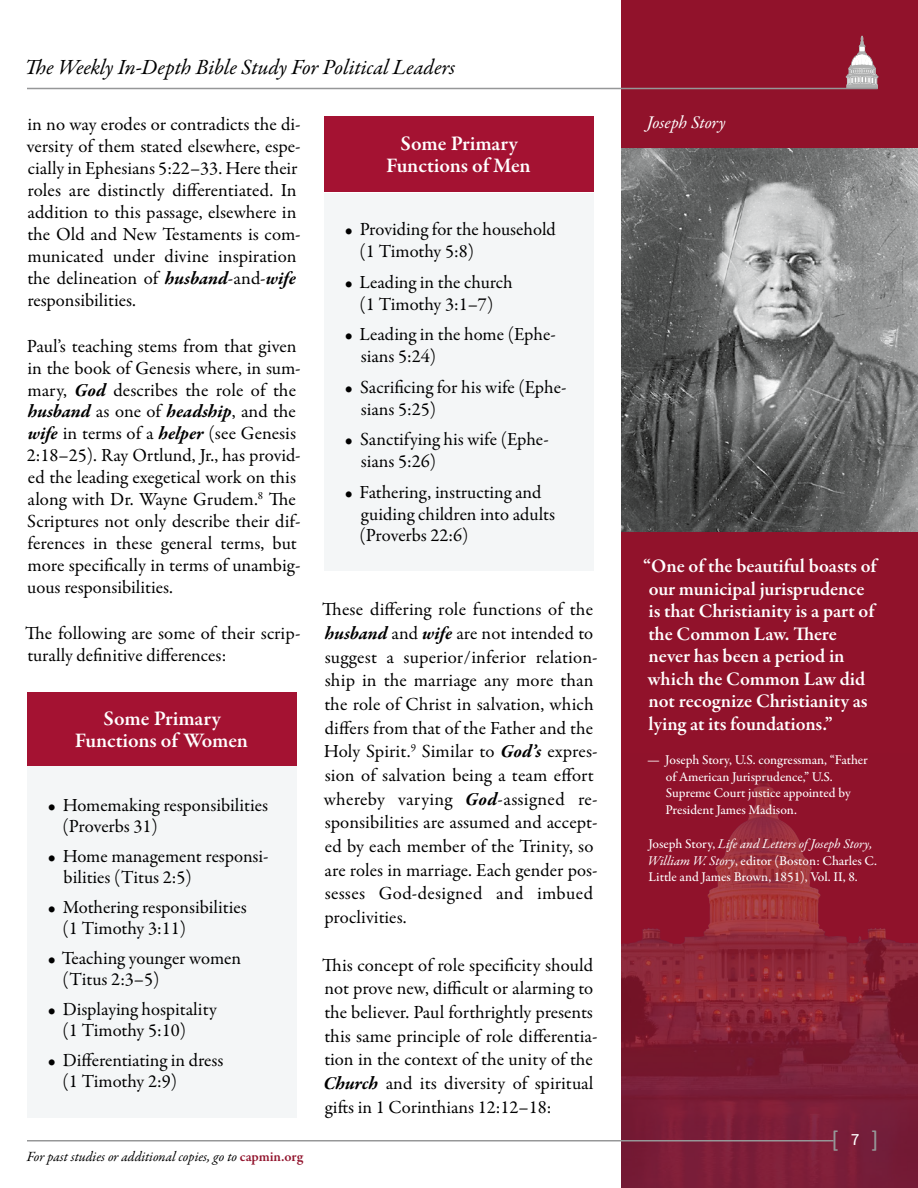
<style>
.page{position:relative;width:918px;height:1188px;background:#fff}
.page>*{position:absolute;margin:0;border:0;box-sizing:border-box;transform-origin:0 0}
.t1{font:24px "Calibri";color:#969798}
.t2{font:italic 21.75px "Garamond Premr Pro";letter-spacing:-.005em;color:#000}
.Body{font:600 21px/21.8px "Garamond Premr Pro";letter-spacing:-.01em;color:#fff;text-align:center}
.t3{font:600 19.5px/22.5px "Garamond Premr Pro";letter-spacing:-.005em;color:#fff}
.Body-2{font:18.6px/21.9px "Garamond Premr Pro";color:#000}
.Name{font:italic 18px "Garamond Premr Pro";letter-spacing:-.005em;color:#fff}
.t4{font:italic 14.1px "Garamond Premr Pro";letter-spacing:-.005em;color:#000}
.Attribution{font:500 13.5px/16.5px "Garamond Premr Pro";letter-spacing:-.005em;color:#fff}
.Source{font:500 13.5px/16.5px "Garamond Premr Pro";color:#fff}
.s1{font-weight:700;font-style:italic}
.s2{font-weight:600;font-style:normal;color:#91122b}
.s3{font-weight:400;font-style:italic}
.s4{font-family:"Nitti Grotesk";font-size:19.5px;color:#fff}
</style>
<div class="page">
<img style="left:621px;top:0;width:297px;height:1188px">
<hr style="left:27px;top:1140px;width:807px;height:2px;background:#969798">
<svg style="left:846px;top:36px;width:32px;height:52px"></svg>
<hr style="left:27px;top:88px;width:851px;height:1px;background:#969798">
<img style="left:621px;top:148px;width:297px;height:383px">
<div style="left:27px;top:692px;width:270px;height:76px;background:#a41232"></div>
<div style="left:27px;top:766px;width:270px;height:352px;background:#f4f6f7"></div>
<div style="left:324px;top:117px;width:270px;height:75px;background:#a41232"></div>
<div style="left:324px;top:193px;width:270px;height:377px;background:#f4f6f7"></div>
<p class="t2" style="left:25px;top:54px;width:432px">The Weekly In-Depth Bible Study For Political Leaders</p>
<p class="Body-2" style="left:27px;top:114px;width:275px">in no way erodes or contradicts the di&shy;versity of them stated elsewhere, espe&shy;cially in Ephesians 5:22–33. Here their roles are distinctly differentiated. In addition to this passage, elsewhere in the Old and New Testaments is com&shy;municated under divine inspiration the delineation of <span class="s1">husband</span>-and-<span class="s1">wife </span>responsibilities.</p>
<p class="Body-2" style="left:27px;top:335px;width:276px">Paul’s teaching stems from that given in the book of Genesis where, in sum&shy;mary, <span class="s1">God</span> describes the role of the <span class="s1">husband</span> as one of <span class="s1">headship</span>, and the <span class="s1">wife</span> in terms of a <span class="s1">helper</span> (see Genesis 2:18–25). Ray Ortlund, Jr., has provid&shy;ed the leading exegetical work on this along with Dr. Wayne Grudem.<sup>8</sup> The Scriptures not only describe their dif&shy;ferences in these general terms, but more specifically in terms of unambig&shy;uous responsibilities.</p>
<p class="Body-2" style="left:25px;top:622px;width:277px">The following are some of their scrip&shy;turally definitive differences:</p>
<p class="Body" style="left:75px;top:708px;width:175px">Some Primary<br>Functions of Women</p>
<p class="Body-2" style="left:63px;top:794px;width:207px;text-indent:-15px">• Homemaking responsibilities (Proverbs 31)</p>
<p class="Body-2" style="left:64px;top:845px;width:207px;text-indent:-16px">• Home management responsi&shy;bilities (Titus 2:5)</p>
<p class="Body-2" style="left:63px;top:896px;width:186px;text-indent:-15px">• Mothering responsibilities (1 Timothy 3:11)</p>
<p class="Body-2" style="left:63px;top:947px;width:180px;text-indent:-15px">• Teaching younger women (Titus 2:3–5)</p>
<p class="Body-2" style="left:63px;top:998px;width:156px;text-indent:-15px">• Displaying hospitality (1 Timothy 5:10)</p>
<p class="Body-2" style="left:63px;top:1049px;width:162px;text-indent:-15px">• Differentiating in dress (1 Timothy 2:9)</p>
<p class="t4" style="left:27px;top:1148px;width:278px">For past studies or additional copies, go to <span class="s2">capmin.org</span></p>
<p class="Body" style="left:386px;top:133px;width:146px">Some Primary<br>Functions of Men</p>
<p class="Body-2" style="left:360px;top:219px;width:198px;text-indent:-15px">• Providing for the household (1 Timothy 5:8)</p>
<p class="Body-2" style="left:345px;top:271px;width:169px;text-align:center">• Leading in the church (1 Timothy 3:1–7)</p>
<p class="Body-2" style="left:361px;top:324px;width:197px;text-indent:-16px">• Leading in the home (Ephe&shy;sians 5:24)</p>
<p class="Body-2" style="left:361px;top:376px;width:207px;text-indent:-16px">• Sacrificing for his wife (Ephe&shy;sians 5:25)</p>
<p class="Body-2" style="left:361px;top:429px;width:190px;text-indent:-16px">• Sanctifying his wife (Ephe&shy;sians 5:26)</p>
<p class="Body-2" style="left:360px;top:481px;width:197px;text-indent:-15px">• Fathering, instructing and guiding children into adults (Proverbs 22:6)</p>
<p class="Body-2" style="left:322px;top:598px;width:277px;line-height:23.7px">These differing role functions of the <span class="s1">husband</span> and <span class="s1">wife</span> are not intended to suggest a superior/inferior relation&shy;ship in the marriage any more than the role of Christ in salvation, which differs from that of the Father and the Holy Spirit.<sup>9</sup> Similar to <span class="s1">God’s</span> expres&shy;sion of salvation being a team effort whereby varying <span class="s1">God</span>-assigned re&shy;sponsibilities are assumed and accept&shy;ed by each member of the Trinity, so are roles in marriage. Each gender pos&shy;sesses God-designed and imbued proclivities.</p>
<p class="Body-2" style="left:322px;top:953px;width:277px;line-height:23.7px">This concept of role specificity should not prove new, difficult or alarming to the believer. Paul forthrightly presents this same principle of role differentia&shy;tion in the context of the unity of the <span class="s1">Church</span> and its diversity of spiritual gifts in 1 Corinthians 12:12–18:</p>
<p class="Name" style="left:647px;top:111px;width:80px">Joseph Story</p>
<p class="t3" style="left:643px;top:555px;width:235px">“One of the beautiful boasts of our municipal jurisprudence<br>is that Christianity is a part of the Common Law. There never has been a period in which the Common Law did not recognize Christianity as lying at its foundations.”</p>
<p class="Attribution" style="left:666px;top:752px;width:204px;text-indent:-18px">— Joseph Story, U.S. congressman, “Father of American Jurisprudence,” U.S.<br>Supreme Court justice appointed by President James Madison.</p>
<p class="Source" style="left:648px;top:836px;width:231px">Joseph Story, <span class="s3">Life and Letters of Joseph Story,<br>William W. Story</span>, editor (Boston: Charles C.<br>Little and James Brown, 1851), Vol. II, 8.</p>
<p class="t1" style="left:831px;top:1122px;width:49px">[ <span class="s4">7</span> ]</p>
</div>
